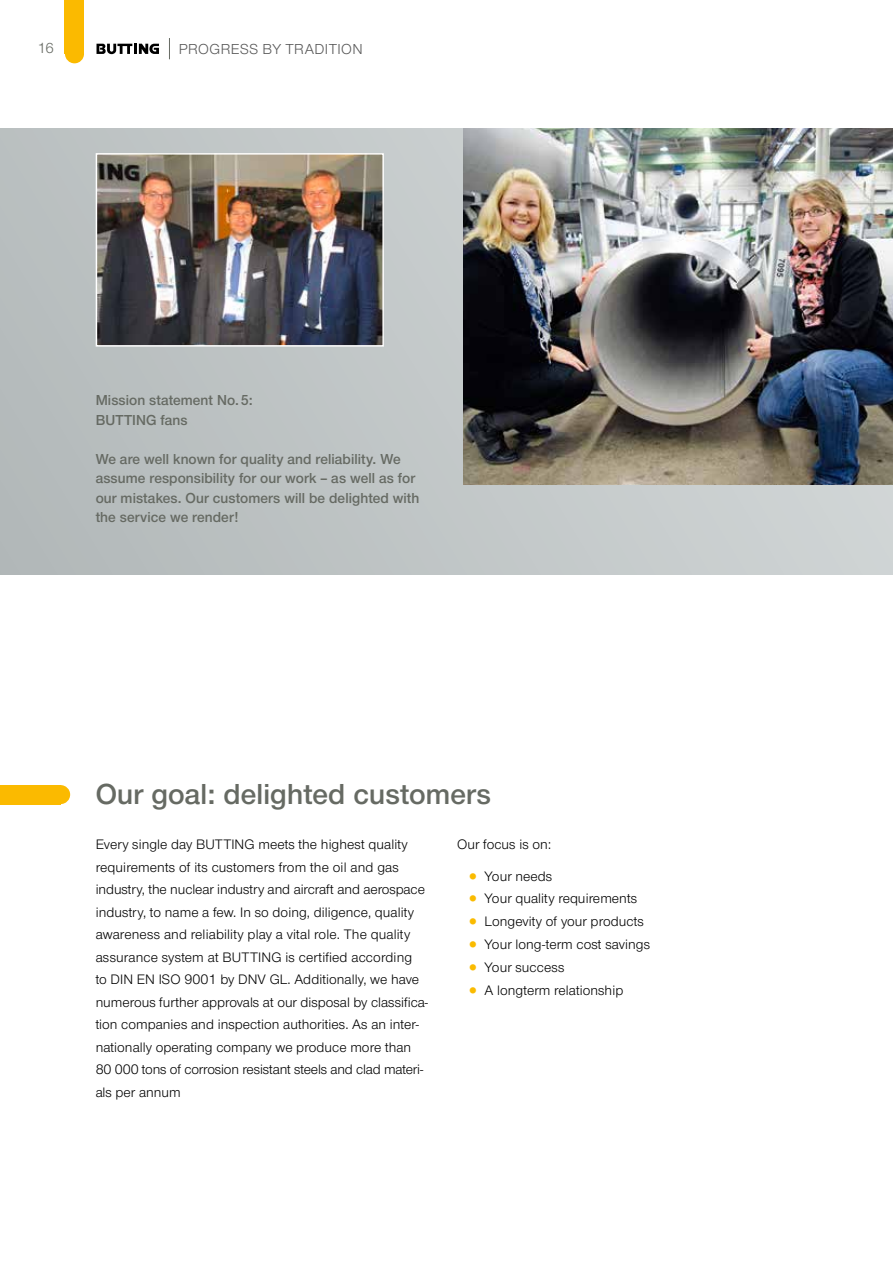
<style>
.page{position:relative;width:893px;height:1263px;background:#fff}
.page>*{position:absolute;margin:0;border:0;box-sizing:border-box;transform-origin:0 0}
.t1{font:30px "Nimbus San Nov Sem Bol";letter-spacing:.005em;color:#666a63}
.t2{font:15px/19.5px "Nimbus San Nov Sem Bol";letter-spacing:.005em;color:#666a63}
.t3{font:15px "Nimbus San Nov";letter-spacing:.03em;color:#565656}
.t4{font:15px "Nimbus San Nov";color:#666a63}
.t5{font:14.25px/22.5px "Nimbus San Nov";letter-spacing:.005em;color:#000}
.s1{font-size:22.5px;color:#fabb00}
</style>
<div class="page">
<div style="left:65px;top:0;width:19px;height:54px;background:#fbba00"></div>
<div style="left:65px;top:44px;width:19px;height:19px;background:#fbba00;border-radius:50%"></div>
<svg style="left:97px;top:44px;width:62px;height:10px"></svg>
<svg style="left:169px;top:38px;width:1px;height:21px"></svg>
<div style="left:0;top:129px;width:893px;height:445px;background:linear-gradient(to right,#b5bbbc,#d0d5d5)"></div>
<img style="left:463px;top:129px;width:430px;height:355px">
<div style="left:0;top:785px;width:61px;height:19px;background:#fbba00"></div>
<div style="left:51px;top:785px;width:19px;height:19px;background:#fbba00;border-radius:50%"></div>
<img style="left:99px;top:156px;width:282px;height:188px">
<div style="left:96px;top:153px;width:288px;height:194px;border:2px solid #fff"></div>
<p class="t4" style="left:38px;top:38px;width:18px">16</p>
<p class="t3" style="left:179px;top:39px;width:186px">PROGRESS BY TRADITION</p>
<p class="t2" style="left:96px;top:390px;width:158px">Mission statement No. 5:<br>BUTTING fans</p>
<p class="t2" style="left:96px;top:449px;width:325px">We are well known for quality and reliability. We assume responsibility for our work – as well as for our mistakes. Our customers will be delighted with the service we render!</p>
<h1 class="t1" style="left:96px;top:774px;width:397px">Our goal: delighted customers</h1>
<p class="t5" style="left:96px;top:833px;width:334px">Every single day BUTTING meets the highest quality requirements of its customers from the oil and gas industry, the nuclear industry and aircraft and aerospace industry, to name a few. In so doing, diligence, quality awareness and reliability play a vital role. The quality assurance system at BUTTING is certified according<br>to DIN EN ISO 9001 by DNV GL. Additionally, we have numerous further approvals at our disposal by classifica&shy;tion companies and inspection authorities. As an inter&shy;nationally operating company we produce more than 80 000 tons of corrosion resistant steels and clad materi&shy;als per annum</p>
<p class="t5" style="left:457px;top:833px;width:96px">Our focus is on:</p>
<p class="t5" style="left:466px;top:864px;width:88px"><span class="s1">•</span> Your needs</p>
<p class="t5" style="left:466px;top:887px;width:173px"><span class="s1">•</span> Your quality requirements</p>
<p class="t5" style="left:466px;top:910px;width:180px"><span class="s1">•</span> Longevity of your products</p>
<p class="t5" style="left:466px;top:933px;width:186px"><span class="s1">•</span> Your long-term cost savings</p>
<p class="t5" style="left:466px;top:956px;width:100px"><span class="s1">•</span> Your success</p>
<p class="t5" style="left:466px;top:978px;width:159px"><span class="s1">•</span> A longterm relationship</p>
</div>
